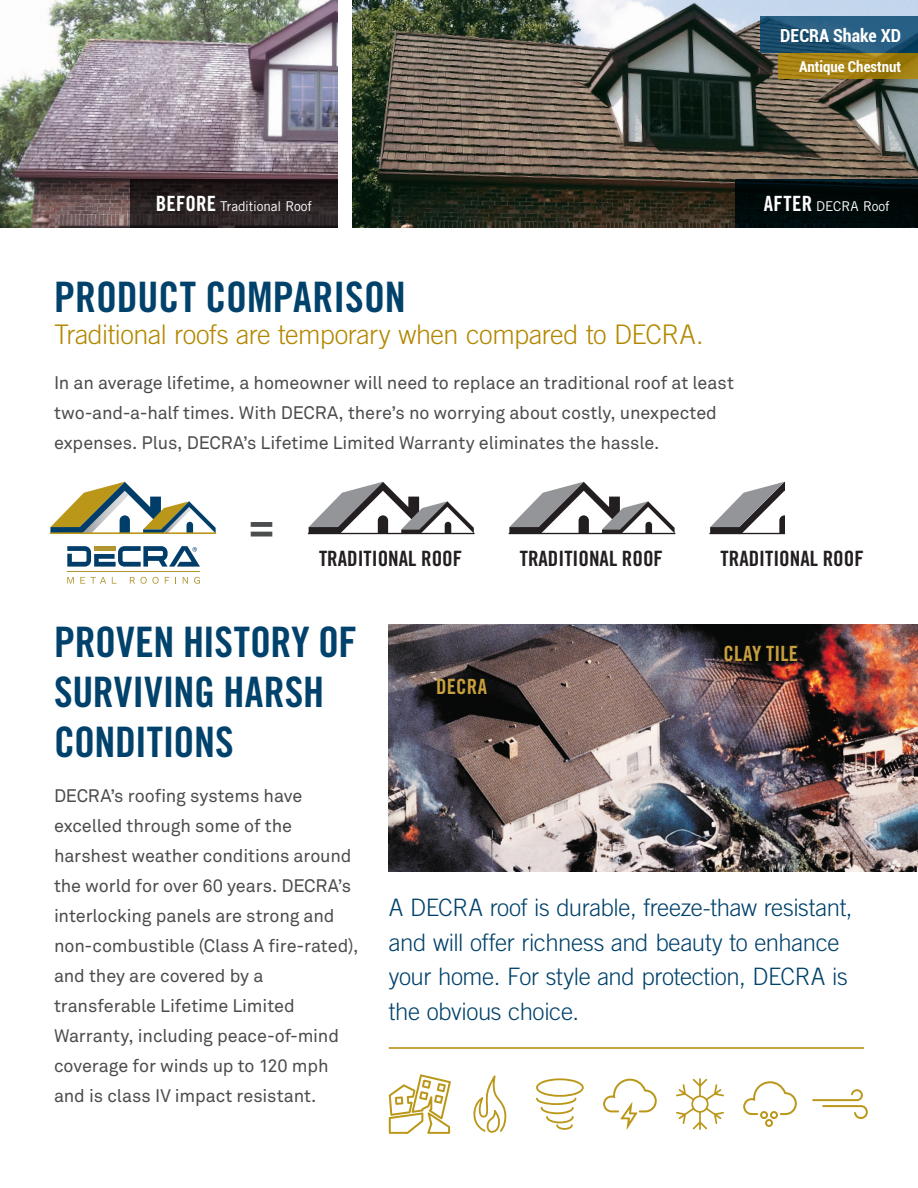
<style>
.page{position:relative;width:918px;height:1188px;background:#fff}
.page>*{position:absolute;margin:0;border:0;box-sizing:border-box;transform-origin:0 0}
.t1{font:42px/50.4px "Trade Gothic LT Std Bd Cn 20";letter-spacing:-.005em;color:#00426b}
.t2{font:700 39.45px "Trade Gothic LT Std";color:#4b4c4d}
.t3{font:300 27px "Trade Gothic LT Std";letter-spacing:-.02em;color:#b38800}
.t4{font:300 24px/34.5px "Trade Gothic LT Std";letter-spacing:-.015em;color:#00426b}
.t5{font:21.15px "Trade Gothic LT Std Bd Cn 20";color:#231f20}
.t6{font:21px "Trade Gothic LT Std Bd Cn 20";letter-spacing:.005em;color:#c79f3d}
.t7{font:18px/30px "Akkurat Std";letter-spacing:-.005em;color:#4b4c4d}
.t8{font:700 condensed 18px "Roboto";color:#fff}
.t9{font:700 condensed 15px "Roboto";color:#fff}
.t10{font:13.5px "Trade Gothic LT Std";letter-spacing:-.01em;color:#fff}
.s1{font-family:"Trade Gothic LT Std Bd Cn 20";font-size:21px}
</style>
<div class="page">
<img style="left:352px;top:0;width:566px;height:227px">
<svg style="left:735px;top:179px;width:183px;height:48px;background:#000a0c"></svg>
<svg style="left:760px;top:17px;width:158px;height:36px;background:#225779"></svg>
<svg style="left:778px;top:53px;width:140px;height:26px;background:#a37f10"></svg>
<img style="left:0;top:0;width:338px;height:227px">
<svg style="left:131px;top:179px;width:207px;height:48px;background:#261e1f"></svg>
<svg style="left:50px;top:482px;width:166px;height:51px"></svg>
<hr style="left:50px;top:533px;width:166px;height:1px;background:#ba9719">
<svg style="left:67px;top:546px;width:133px;height:21px"></svg>
<svg style="left:67px;top:577px;width:7px;height:7px"></svg>
<svg style="left:80px;top:577px;width:26px;height:7px"></svg>
<svg style="left:112px;top:577px;width:4px;height:7px"></svg>
<svg style="left:130px;top:577px;width:29px;height:7px"></svg>
<svg style="left:165px;top:577px;width:4px;height:7px"></svg>
<svg style="left:183px;top:577px;width:5px;height:7px"></svg>
<svg style="left:194px;top:577px;width:6px;height:7px"></svg>
<hr style="left:67px;top:571px;width:133px;height:1px;background:#b09530">
<svg style="left:309px;top:482px;width:165px;height:51px"></svg>
<hr style="left:308px;top:533px;width:167px;height:1px;background:#231f20">
<svg style="left:509px;top:482px;width:166px;height:51px"></svg>
<hr style="left:509px;top:533px;width:166px;height:1px;background:#231f20">
<svg style="left:709px;top:482px;width:76px;height:52px"></svg>
<img style="left:389px;top:625px;width:529px;height:246px">
<hr style="left:389px;top:1047px;width:475px;height:2px;background:#b38800">
<svg style="left:603px;top:1079px;width:54px;height:51px"></svg>
<svg style="left:743px;top:1081px;width:54px;height:46px"></svg>
<svg style="left:676px;top:1078px;width:48px;height:52px"></svg>
<svg style="left:812px;top:1089px;width:56px;height:30px"></svg>
<svg style="left:536px;top:1078px;width:48px;height:52px"></svg>
<svg style="left:473px;top:1075px;width:33px;height:58px"></svg>
<svg style="left:389px;top:1074px;width:62px;height:60px"></svg>
<p class="t8" style="left:780px;top:23px;width:122px">DECRA Shake XD</p>
<p class="t9" style="left:799px;top:56px;width:104px">Antique Chestnut</p>
<p class="t10" style="left:156px;top:198px;width:158px"><span class="s1">BEFORE</span> Traditional Roof</p>
<p class="t1" style="left:54px;top:271px;width:353px">PRODUCT COMPARISON</p>
<p class="t3" style="left:54px;top:318px;width:651px">Traditional roofs are temporary when compared to DECRA.</p>
<p class="t7" style="left:54px;top:368px;width:681px">In an average lifetime, a homeowner will need to replace an traditional roof at least two-and-a-half times. With DECRA, there’s no worrying about costly, unexpected expenses. Plus, DECRA’s Lifetime Limited Warranty eliminates the hassle.</p>
<p class="t2" style="left:250px;top:502px;width:25px">=</p>
<p class="t10" style="left:764px;top:198px;width:128px"><span class="s1">AFTER</span> DECRA Roof</p>
<p class="t5" style="left:277px;top:546px;width:145px">TRADITIONAL ROOF</p>
<p class="t5" style="left:319px;top:546px;width:145px">TRADITIONAL ROOF</p>
<p class="t5" style="left:520px;top:546px;width:145px">TRADITIONAL ROOF</p>
<p class="t5" style="left:721px;top:546px;width:145px">TRADITIONAL ROOF</p>
<p class="t1" style="left:54px;top:616px;width:305px">PROVEN HISTORY OF<br>SURVIVING HARSH<br>CONDITIONS</p>
<p class="t7" style="left:54px;top:781px;width:306px">DECRA’s roofing systems have excelled through some of the harshest weather conditions around the world for over 60 years. DECRA’s interlocking panels are strong and non-combustible (Class A fire-rated), and they are covered by a transferable Lifetime Limited<br>Warranty, including peace-of-mind coverage for winds up to 120 mph and is class IV impact resistant.</p>
<p class="t6" style="left:436px;top:674px;width:52px">DECRA</p>
<p class="t6" style="left:724px;top:641px;width:76px">CLAY TILE</p>
<p class="t4" style="left:389px;top:890px;width:465px">A DECRA roof is durable, freeze-thaw resistant, and will offer richness and beauty to enhance your home. For style and protection, DECRA is the obvious choice.</p>
</div>
